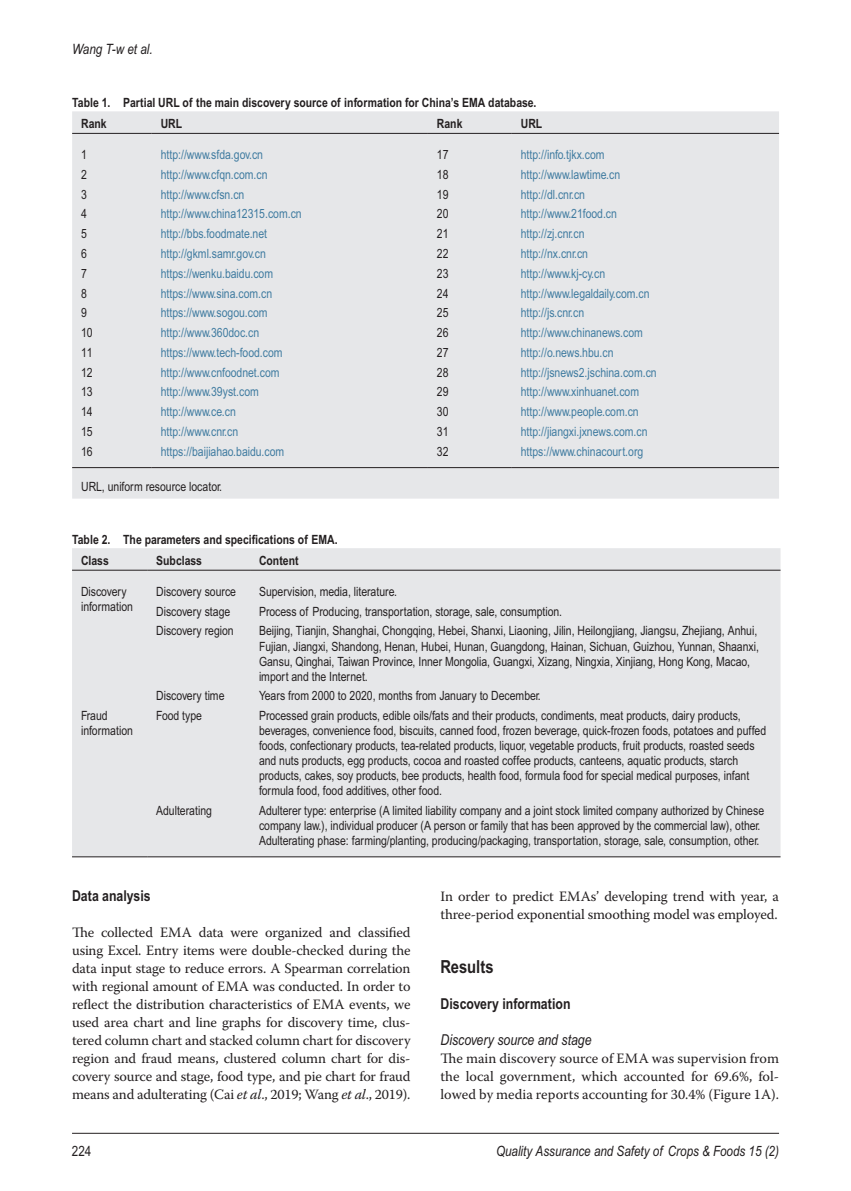
<style>
.page{position:relative;width:851px;height:1191px;background:#fff}
.page>*{position:absolute;margin:0;border:0;box-sizing:border-box;transform-origin:0 0}
.t1{font:700 18px "Arial Narrow MT Std";color:#231f20}
.t2{font:700 15px "Arial Narrow MT Std";color:#231f20}
.t3{font:italic 15px "Arial Narrow MT Std";color:#231f20}
.TX{font:14.25px/18px "Warnock Pro";letter-spacing:-.015em;color:#231f20;text-align:justify}
.t4{font:italic 14.25px "Arial Narrow MT Std";color:#231f20}
.t5{font:14.25px "Arial Narrow MT Std";color:#231f20}
.TB{font:12.75px/15px "Arial Narrow MT Std";color:#231f20}
.TB-2{font:12.75px "Arial Narrow MT Std";color:#3f7ba0}
.TT{font:700 12.75px "Arial Narrow MT Std";color:#231f20}
.TCH{font:700 12.75px "Arial Narrow MT Std";color:#231f20}
.s1{font-style:italic}
</style>
<div class="page">
<hr style="left:72px;top:1133px;width:706px;height:1px;background:#231f20">
<div style="left:72px;top:111px;width:706px;height:387px;background:#e6e7e9"></div>
<hr style="left:72px;top:133px;width:80px;height:1px;background:#231f20">
<hr style="left:152px;top:133px;width:276px;height:1px;background:#231f20">
<hr style="left:428px;top:133px;width:83px;height:1px;background:#231f20">
<hr style="left:511px;top:133px;width:268px;height:1px;background:#231f20">
<hr style="left:72px;top:467px;width:80px;height:1px;background:#231f20">
<hr style="left:152px;top:467px;width:276px;height:1px;background:#231f20">
<hr style="left:428px;top:467px;width:83px;height:1px;background:#231f20">
<hr style="left:511px;top:467px;width:268px;height:1px;background:#231f20">
<div style="left:72px;top:548px;width:708px;height:308px;background:#e6e7e9"></div>
<hr style="left:72px;top:570px;width:75px;height:1px;background:#231f20">
<hr style="left:147px;top:570px;width:103px;height:1px;background:#231f20">
<hr style="left:250px;top:570px;width:530px;height:1px;background:#231f20">
<hr style="left:147px;top:856px;width:103px;height:1px;background:#231f20">
<hr style="left:250px;top:856px;width:530px;height:1px;background:#231f20">
<hr style="left:72px;top:856px;width:75px;height:1px;background:#231f20">
<p class="t4" style="left:72px;top:41px;width:82px">Wang T-w et al.</p>
<p class="TT" style="left:72px;top:95px;width:466px">Table 1. Partial URL of the main discovery source of information for China’s EMA database.</p>
<p class="TCH" style="left:81px;top:116px;width:27px">Rank</p>
<p class="TCH" style="left:161px;top:116px;width:23px">URL</p>
<p class="TCH" style="left:437px;top:116px;width:27px">Rank</p>
<p class="TCH" style="left:520px;top:116px;width:23px">URL</p>
<p class="TB" style="left:81px;top:147px;width:7px">1</p>
<p class="TB-2" style="left:161px;top:147px;width:104px">http://www.sfda.gov.cn</p>
<p class="TB" style="left:437px;top:147px;width:13px">17</p>
<p class="TB-2" style="left:520px;top:147px;width:85px">http://info.tjkx.com</p>
<p class="TB" style="left:81px;top:167px;width:7px">2</p>
<p class="TB-2" style="left:161px;top:167px;width:108px">http://www.cfqn.com.cn</p>
<p class="TB" style="left:437px;top:167px;width:13px">18</p>
<p class="TB-2" style="left:520px;top:167px;width:101px">http://www.lawtime.cn</p>
<p class="TB" style="left:81px;top:186px;width:7px">3</p>
<p class="TB-2" style="left:161px;top:187px;width:85px">http://www.cfsn.cn</p>
<p class="TB" style="left:437px;top:186px;width:13px">19</p>
<p class="TB-2" style="left:520px;top:187px;width:66px">http://dl.cnr.cn</p>
<p class="TB" style="left:81px;top:206px;width:7px">4</p>
<p class="TB-2" style="left:161px;top:206px;width:142px">http://www.china12315.com.cn</p>
<p class="TB" style="left:437px;top:206px;width:13px">20</p>
<p class="TB-2" style="left:520px;top:206px;width:98px">http://www.21food.cn</p>
<p class="TB" style="left:81px;top:226px;width:7px">5</p>
<p class="TB-2" style="left:161px;top:226px;width:108px">http://bbs.foodmate.net</p>
<p class="TB" style="left:437px;top:226px;width:13px">21</p>
<p class="TB-2" style="left:520px;top:226px;width:65px">http://zj.cnr.cn</p>
<p class="TB" style="left:81px;top:246px;width:7px">6</p>
<p class="TB-2" style="left:161px;top:246px;width:106px">http://gkml.samr.gov.cn</p>
<p class="TB" style="left:437px;top:246px;width:13px">22</p>
<p class="TB-2" style="left:520px;top:246px;width:69px">http://nx.cnr.cn</p>
<p class="TB" style="left:81px;top:265px;width:7px">7</p>
<p class="TB-2" style="left:161px;top:266px;width:114px">https://wenku.baidu.com</p>
<p class="TB" style="left:437px;top:265px;width:13px">23</p>
<p class="TB-2" style="left:520px;top:266px;width:86px">http://www.kj-cy.cn</p>
<p class="TB" style="left:81px;top:285px;width:7px">8</p>
<p class="TB-2" style="left:161px;top:285px;width:113px">https://www.sina.com.cn</p>
<p class="TB" style="left:437px;top:285px;width:13px">24</p>
<p class="TB-2" style="left:520px;top:285px;width:130px">http://www.legaldaily.com.cn</p>
<p class="TB" style="left:81px;top:305px;width:7px">9</p>
<p class="TB-2" style="left:161px;top:305px;width:108px">https://www.sogou.com</p>
<p class="TB" style="left:437px;top:305px;width:13px">25</p>
<p class="TB-2" style="left:520px;top:305px;width:65px">http://js.cnr.cn</p>
<p class="TB" style="left:81px;top:325px;width:13px">10</p>
<p class="TB-2" style="left:161px;top:325px;width:100px">http://www.360doc.cn</p>
<p class="TB" style="left:437px;top:325px;width:13px">26</p>
<p class="TB-2" style="left:520px;top:325px;width:124px">http://www.chinanews.com</p>
<p class="TB" style="left:81px;top:345px;width:13px">11</p>
<p class="TB-2" style="left:161px;top:345px;width:123px">https://www.tech-food.com</p>
<p class="TB" style="left:437px;top:345px;width:13px">27</p>
<p class="TB-2" style="left:520px;top:345px;width:94px">http://o.news.hbu.cn</p>
<p class="TB" style="left:81px;top:364px;width:13px">12</p>
<p class="TB-2" style="left:161px;top:364px;width:120px">http://www.cnfoodnet.com</p>
<p class="TB" style="left:437px;top:364px;width:13px">28</p>
<p class="TB-2" style="left:520px;top:364px;width:137px">http://jsnews2.jschina.com.cn</p>
<p class="TB" style="left:81px;top:384px;width:13px">13</p>
<p class="TB-2" style="left:161px;top:384px;width:100px">http://www.39yst.com</p>
<p class="TB" style="left:437px;top:384px;width:13px">29</p>
<p class="TB-2" style="left:520px;top:384px;width:120px">http://www.xinhuanet.com</p>
<p class="TB" style="left:81px;top:404px;width:13px">14</p>
<p class="TB-2" style="left:161px;top:404px;width:77px">http://www.ce.cn</p>
<p class="TB" style="left:437px;top:404px;width:13px">30</p>
<p class="TB-2" style="left:520px;top:404px;width:119px">http://www.people.com.cn</p>
<p class="TB" style="left:81px;top:424px;width:13px">15</p>
<p class="TB-2" style="left:161px;top:424px;width:79px">http://www.cnr.cn</p>
<p class="TB" style="left:437px;top:424px;width:13px">31</p>
<p class="TB-2" style="left:520px;top:424px;width:128px">http://jiangxi.jxnews.com.cn</p>
<p class="TB" style="left:81px;top:443px;width:13px">16</p>
<p class="TB-2" style="left:161px;top:443px;width:125px">https://baijiahao.baidu.com</p>
<p class="TB" style="left:437px;top:443px;width:13px">32</p>
<p class="TB-2" style="left:520px;top:443px;width:124px">https://www.chinacourt.org</p>
<p class="TB" style="left:81px;top:479px;width:142px">URL, uniform resource locator.</p>
<p class="TT" style="left:72px;top:531px;width:267px">Table 2. The parameters and specifications of EMA.</p>
<p class="TCH" style="left:81px;top:553px;width:29px">Class</p>
<p class="TCH" style="left:156px;top:553px;width:47px">Subclass</p>
<p class="TCH" style="left:259px;top:553px;width:41px">Content</p>
<p class="TB" style="left:81px;top:584px;width:53px">Discovery information</p>
<p class="TB" style="left:156px;top:584px;width:81px">Discovery source</p>
<p class="TB" style="left:259px;top:584px;width:139px">Supervision, media, literature.</p>
<p class="TB" style="left:156px;top:603px;width:76px">Discovery stage</p>
<p class="TB" style="left:259px;top:603px;width:305px">Process of Producing, transportation, storage, sale, consumption.</p>
<p class="TB" style="left:156px;top:623px;width:79px">Discovery region</p>
<p class="TB" style="left:259px;top:623px;width:501px">Beijing, Tianjin, Shanghai, Chongqing, Hebei, Shanxi, Liaoning, Jilin, Heilongjiang, Jiangsu, Zhejiang, Anhui, Fujian, Jiangxi, Shandong, Henan, Hubei, Hunan, Guangdong, Hainan, Sichuan, Guizhou, Yunnan, Shaanxi, Gansu, Qinghai, Taiwan Province, Inner Mongolia, Guangxi, Xizang, Ningxia, Xinjiang, Hong Kong, Macao, import and the Internet.</p>
<p class="TB" style="left:156px;top:688px;width:70px">Discovery time</p>
<p class="TB" style="left:259px;top:688px;width:283px">Years from 2000 to 2020, months from January to December.</p>
<p class="TB" style="left:81px;top:708px;width:53px">Fraud information</p>
<p class="TB" style="left:156px;top:708px;width:47px">Food type</p>
<p class="TB" style="left:259px;top:708px;width:508px">Processed grain products, edible oils/fats and their products, condiments, meat products, dairy products, beverages, convenience food, biscuits, canned food, frozen beverage, quick-frozen foods, potatoes and puffed foods, confectionary products, tea-related products, liquor, vegetable products, fruit products, roasted seeds and nuts products, egg products, cocoa and roasted coffee products, canteens, aquatic products, starch products, cakes, soy products, bee products, health food, formula food for special medical purposes, infant formula food, food additives, other food.</p>
<p class="TB" style="left:156px;top:802px;width:57px">Adulterating</p>
<p class="TB" style="left:259px;top:802px;width:506px">Adulterer type: enterprise (A limited liability company and a joint stock limited company authorized by Chinese company law.), individual producer (A person or family that has been approved by the commercial law), other.</p>
<p class="TB" style="left:259px;top:832px;width:501px">Adulterating phase: farming/planting, producing/packaging, transportation, storage, sale, consumption, other.</p>
<h2 class="t2" style="left:72px;top:886px;width:80px">Data analysis</h2>
<p class="TX" style="left:72px;top:923px;width:340px">The collected EMA data were organized and classified using Excel. Entry items were double-checked during the data input stage to reduce errors. A Spearman correlation with regional amount of EMA was conducted. In order to reflect the distribution characteristics of EMA events, we used area chart and line graphs for discovery time, clus&shy;tered column chart and stacked column chart for discovery region and fraud means, clustered column chart for dis&shy;covery source and stage, food type, and pie chart for fraud means and adulterating (Cai <span class="s1">et al</span>., 2019; Wang <span class="s1">et al</span>., 2019).</p>
<p class="TX" style="left:440px;top:886px;width:340px">In order to predict EMAs’ developing trend with year, a three-period exponential smoothing model was employed.</p>
<h1 class="t1" style="left:440px;top:955px;width:54px">Results</h1>
<h2 class="t2" style="left:440px;top:994px;width:132px">Discovery information</h2>
<h3 class="t3" style="left:440px;top:1030px;width:152px">Discovery source and stage</h3>
<p class="TX" style="left:440px;top:1048px;width:340px">The main discovery source of EMA was supervision from the local government, which accounted for 69.6%, fol&shy;lowed by media reports accounting for 30.4% (Figure 1A).</p>
<p class="t5" style="left:72px;top:1142px;width:21px">224</p>
<p class="t4" style="left:496px;top:1142px;width:284px">Quality Assurance and Safety of Crops &amp; Foods 15 (2)</p>
</div>
